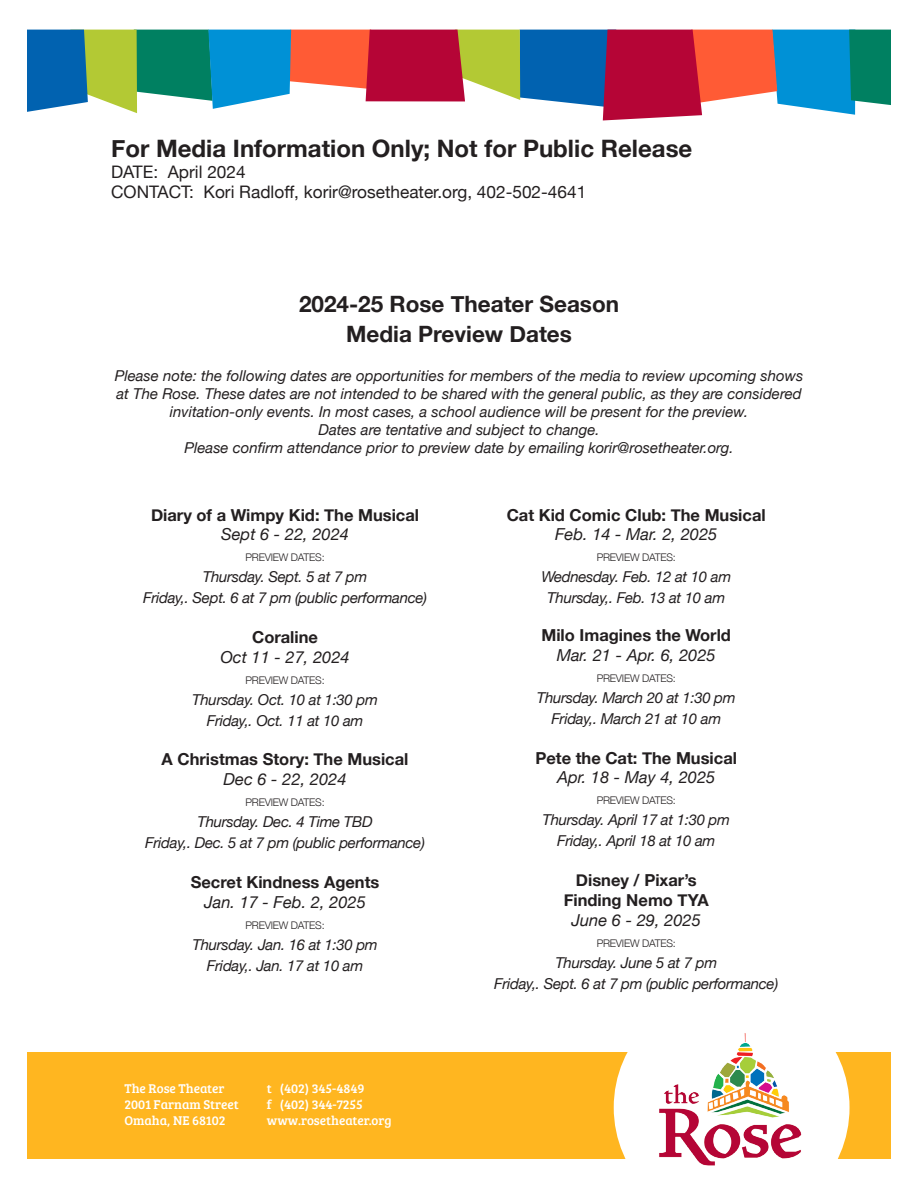
<style>
.page{position:relative;width:918px;height:1188px;background:#fff}
.page>*{position:absolute;margin:0;border:0;box-sizing:border-box;transform-origin:0 0}
.t1{font:700 24px "Helvetica Neue";color:#231f20}
.t2{font:700 22.5px "Helvetica Neue";color:#231f20}
.t3{font:17.25px "Helvetica Neue";color:#231f20}
.t4{font:700 16.5px "Helvetica Neue";color:#231f20}
.t5{font:italic 16.5px "Helvetica Neue";color:#231f20}
.t6{font:italic 15px "Helvetica Neue";letter-spacing:-.02em;color:#231f20}
.t7{font:italic 15px/18px "Helvetica Neue";color:#231f20;text-align:center}
.t8{font:13.2px/15.8px "Bree Serif";color:#fff}
.t9{font:300 10.5px "Helvetica Neue";letter-spacing:-.02em;color:#231f20}
</style>
<div class="page">
<div style="left:0;top:1052px;width:918px;height:106px;background:#ffb620"></div>
<svg style="left:27px;top:30px;width:864px;height:90px"></svg>
<svg style="left:614px;top:1052px;width:236px;height:107px;background:#fff8ea"></svg>
<img style="left:658px;top:1033px;width:144px;height:133px">
<div style="left:0;top:0;width:26px;height:1188px;background:#fff"></div>
<div style="left:892px;top:0;width:26px;height:1188px;background:#fff"></div>
<p class="t1" style="left:111px;top:130px;width:583px">For Media Information Only; Not for Public Release</p>
<p class="t3" style="left:111px;top:159px;width:136px">DATE: April 2024</p>
<p class="t3" style="left:111px;top:180px;width:477px">CONTACT: Kori Radloff, korir@rosetheater.org, 402-502-4641</p>
<p class="t2" style="left:299px;top:287px;width:322px">2024-25 Rose Theater Season</p>
<p class="t2" style="left:346px;top:317px;width:227px">Media Preview Dates</p>
<p class="t7" style="left:115px;top:368px;width:690px">Please note: the following dates are opportunities for members of the media to review upcoming shows at The Rose. These dates are not intended to be shared with the general public, as they are considered invitation-only events. In most cases, a school audience will be present for the preview.</p>
<p class="t7" style="left:318px;top:422px;width:283px">Dates are tentative and subject to change.</p>
<p class="t7" style="left:185px;top:440px;width:551px">Please confirm attendance prior to preview date by emailing korir@rosetheater.org.</p>
<p class="t4" style="left:151px;top:502px;width:270px">Diary of a Wimpy Kid: The Musical</p>
<p class="t5" style="left:221px;top:523px;width:130px">Sept 6 - 22, 2024</p>
<p class="t9" style="left:246px;top:549px;width:81px">PREVIEW DATES:</p>
<p class="t6" style="left:203px;top:566px;width:166px">Thursday. Sept. 5 at 7 pm</p>
<p class="t6" style="left:143px;top:587px;width:286px">Friday,. Sept. 6 at 7 pm (public performance)</p>
<p class="t4" style="left:252px;top:624px;width:67px">Coraline</p>
<p class="t5" style="left:220px;top:645px;width:131px">Oct 11 - 27, 2024</p>
<p class="t9" style="left:246px;top:672px;width:81px">PREVIEW DATES:</p>
<p class="t6" style="left:192px;top:689px;width:187px">Thursday. Oct. 10 at 1:30 pm</p>
<p class="t6" style="left:207px;top:710px;width:158px">Friday,. Oct. 11 at 10 am</p>
<p class="t4" style="left:162px;top:747px;width:248px">A Christmas Story: The Musical</p>
<p class="t5" style="left:224px;top:768px;width:124px">Dec 6 - 22, 2024</p>
<p class="t9" style="left:246px;top:794px;width:81px">PREVIEW DATES:</p>
<p class="t6" style="left:197px;top:811px;width:177px">Thursday. Dec. 4 Time TBD</p>
<p class="t6" style="left:145px;top:832px;width:281px">Friday,. Dec. 5 at 7 pm (public performance)</p>
<p class="t4" style="left:191px;top:869px;width:190px">Secret Kindness Agents</p>
<p class="t5" style="left:204px;top:890px;width:163px">Jan. 17 - Feb. 2, 2025</p>
<p class="t9" style="left:246px;top:916px;width:81px">PREVIEW DATES:</p>
<p class="t6" style="left:192px;top:934px;width:187px">Thursday. Jan. 16 at 1:30 pm</p>
<p class="t6" style="left:207px;top:955px;width:158px">Friday,. Jan. 17 at 10 am</p>
<p class="t8" style="left:124px;top:1080px;width:116px">The Rose Theater<br>2001 Farnam Street<br>Omaha, NE 68102</p>
<p class="t8" style="left:267px;top:1080px;width:126px">t (402) 345-4849<br>f (402) 344-7255 www.rosetheater.org</p>
<p class="t4" style="left:507px;top:502px;width:261px">Cat Kid Comic Club: The Musical</p>
<p class="t5" style="left:555px;top:523px;width:164px">Feb. 14 - Mar. 2, 2025</p>
<p class="t9" style="left:597px;top:549px;width:81px">PREVIEW DATES:</p>
<p class="t6" style="left:541px;top:566px;width:191px">Wednesday. Feb. 12 at 10 am</p>
<p class="t6" style="left:547px;top:587px;width:179px">Thursday,. Feb. 13 at 10 am</p>
<p class="t4" style="left:541px;top:622px;width:191px">Milo Imagines the World</p>
<p class="t5" style="left:557px;top:643px;width:160px">Mar. 21 - Apr. 6, 2025</p>
<p class="t9" style="left:597px;top:670px;width:81px">PREVIEW DATES:</p>
<p class="t6" style="left:537px;top:687px;width:200px">Thursday. March 20 at 1:30 pm</p>
<p class="t6" style="left:551px;top:708px;width:171px">Friday,. March 21 at 10 am</p>
<p class="t4" style="left:535px;top:745px;width:203px">Pete the Cat: The Musical</p>
<p class="t5" style="left:557px;top:766px;width:160px">Apr. 18 - May 4, 2025</p>
<p class="t9" style="left:597px;top:792px;width:81px">PREVIEW DATES:</p>
<p class="t6" style="left:542px;top:809px;width:189px">Thursday. April 17 at 1:30 pm</p>
<p class="t6" style="left:557px;top:830px;width:160px">Friday,. April 18 at 10 am</p>
<p class="t4" style="left:576px;top:867px;width:122px">Disney / Pixar’s</p>
<p class="t4" style="left:564px;top:887px;width:147px">Finding Nemo TYA</p>
<p class="t5" style="left:572px;top:908px;width:131px">June 6 - 29, 2025</p>
<p class="t9" style="left:597px;top:934px;width:81px">PREVIEW DATES:</p>
<p class="t6" style="left:555px;top:952px;width:163px">Thursday. June 5 at 7 pm</p>
<p class="t6" style="left:494px;top:973px;width:286px">Friday,. Sept. 6 at 7 pm (public performance)</p>
</div>
